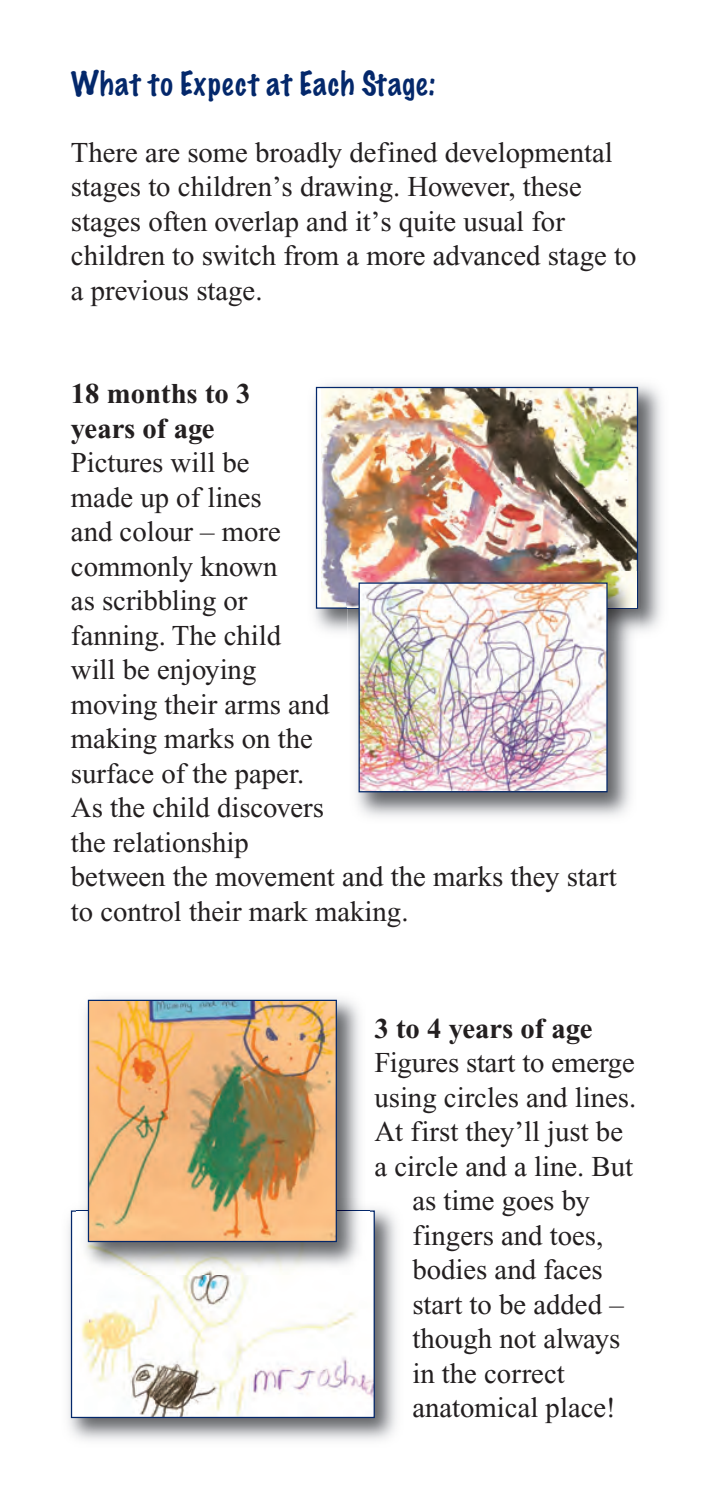
<style>
.page{position:relative;width:709px;height:1489px;background:#fff}
.page>*{position:absolute;margin:0;border:0;box-sizing:border-box;transform-origin:0 0}
.t1{font:100 30px "Marker Felt";letter-spacing:.03em;color:#04286b}
.t2{font:28.75px/34.5px "Times New Roman";color:#231f20}
.t3{font:700 28.75px/34.5px "Times New Roman";color:#231f20}
</style>
<div class="page">
<img style="left:314px;top:384px;width:348px;height:248px">
<img style="left:321px;top:389px;width:315px;height:217px">
<div style="left:316px;top:387px;width:322px;height:221px;border:1px solid #04286b"></div>
<img style="left:68px;top:1208px;width:329px;height:233px">
<img style="left:73px;top:1212px;width:300px;height:203px">
<div style="left:71px;top:1210px;width:304px;height:207px;border:1px solid #04286b"></div>
<img style="left:347px;top:571px;width:293px;height:246px">
<img style="left:347px;top:607px;width:290px;height:1px">
<img style="left:347px;top:571px;width:290px;height:36px">
<img style="left:360px;top:584px;width:245px;height:206px">
<div style="left:358px;top:582px;width:249px;height:210px;border:1px solid #04286b"></div>
<img style="left:77px;top:998px;width:292px;height:275px">
<img style="left:90px;top:1001px;width:245px;height:238px">
<div style="left:88px;top:999px;width:249px;height:242px;border:1px solid #04286b"></div>
<p class="t1" style="left:71px;top:69px;width:366px">What to Expect at Each Stage:</p>
<p class="t2" style="left:71px;top:137px;width:567px">There are some broadly defined developmental stages to children’s drawing. However, these stages often overlap and it’s quite usual for children to switch from a more advanced stage to a previous stage.</p>
<p class="t3" style="left:71px;top:379px;width:181px">18 months to 3 years of age</p>
<p class="t2" style="left:71px;top:448px;width:547px">Pictures will be<br>made up of lines<br>and colour – more<br>commonly known<br>as scribbling or<br>fanning. The child<br>will be enjoying<br>moving their arms and<br>making marks on the<br>surface of the paper.<br>As the child discovers<br>the relationship<br>between the movement and the marks they start to control their mark making.</p>
<p class="t3" style="left:374px;top:1013px;width:219px">3 to 4 years of age</p>
<p class="t2" style="left:374px;top:1047px;width:262px">Figures start to emerge</p>
<p class="t2" style="left:374px;top:1082px;width:263px">using circles and lines.</p>
<p class="t2" style="left:374px;top:1116px;width:250px">At first they’ll just be</p>
<p class="t2" style="left:374px;top:1151px;width:260px">a circle and a line. But</p>
<p class="t2" style="left:412px;top:1185px;width:179px">as time goes by</p>
<p class="t2" style="left:412px;top:1220px;width:192px">fingers and toes,</p>
<p class="t2" style="left:412px;top:1254px;width:192px">bodies and faces</p>
<p class="t2" style="left:412px;top:1289px;width:213px">start to be added –</p>
<p class="t2" style="left:412px;top:1323px;width:210px">though not always</p>
<p class="t2" style="left:412px;top:1358px;width:154px">in the correct</p>
<p class="t2" style="left:412px;top:1392px;width:205px">anatomical place!</p>
</div>
